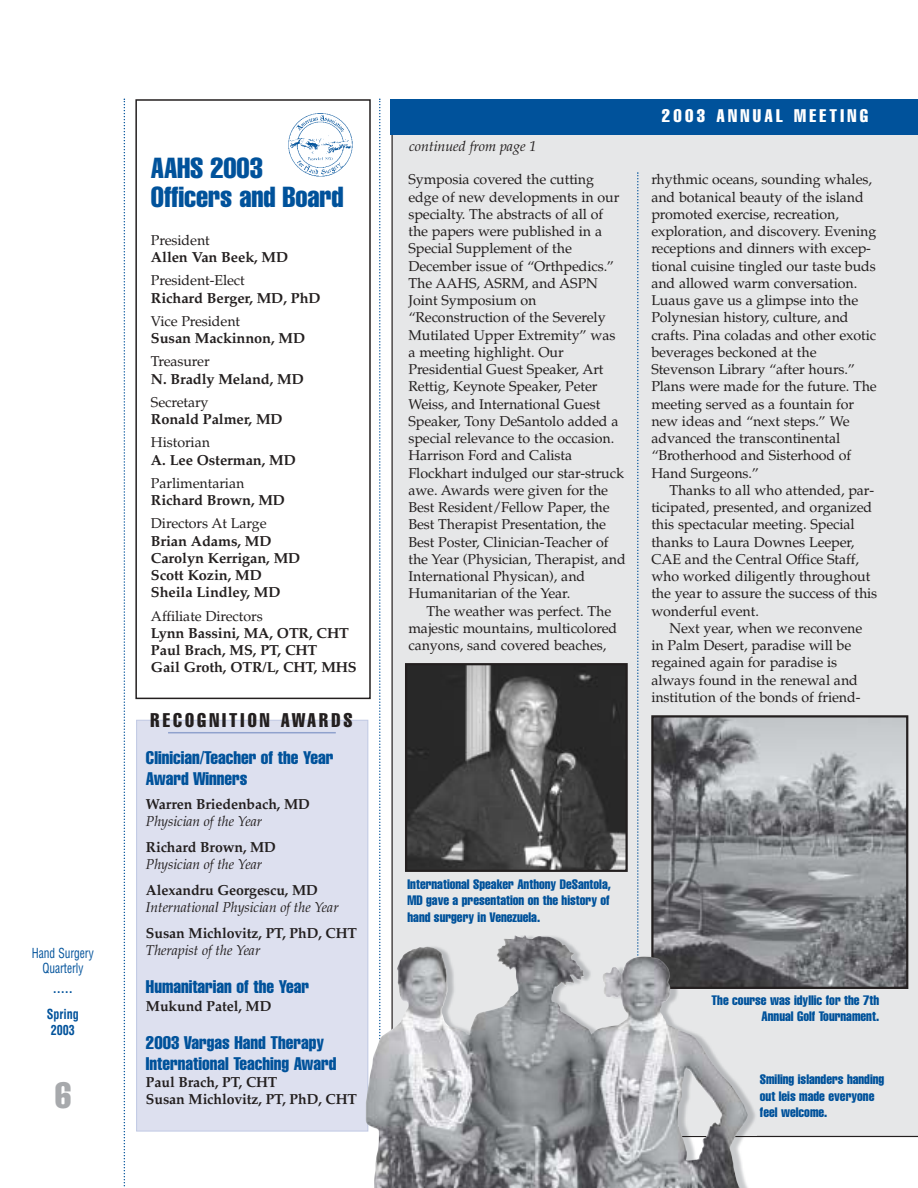
<style>
.page{position:relative;width:918px;height:1188px;background:#fff}
.page>*{position:absolute;margin:0;border:0;box-sizing:border-box;transform-origin:0 0}
.t1{font:extra-condensed 36px "Helvetica";color:#a7a9ac}
.t2{font:extra-condensed 28.5px/28.5px "Helvetica";letter-spacing:-.005em;color:#00529b}
.t3{font:extra-condensed 19.5px "Helvetica";letter-spacing:.16em;color:#231f1f}
.t4{font:extra-condensed 18px/21px "Helvetica";color:#00529b}
.t5{font:extra-condensed 18px "Helvetica";letter-spacing:.185em;color:#fff}
.t6{font:700 14.55px/17.2px "Palatino";letter-spacing:-.005em;color:#231f1f}
.t7{font:14.25px/17.2px "Palatino";letter-spacing:-.005em;color:#231f1f}
.t8{font:italic 14.25px "Palatino";letter-spacing:-.005em;color:#231f1f}
.t9{font:extra-condensed 13.5px/16.5px "Helvetica";color:#00529b;text-align:right}
.t10{font:condensed 13.5px/15px "Helvetica";letter-spacing:-.005em;color:#00529b;text-align:center;scale:.85 1}
.t11{font:700 condensed 13.5px/26px "Helvetica";letter-spacing:-.005em;color:#00529b;text-align:center;scale:.9 1}
</style>
<div class="page">
<div style="left:391px;top:135px;width:527px;height:1002px;background:#e6e7e8"></div>
<div style="left:393px;top:929px;width:363px;height:207px;background:#e6e7e8"></div>
<div style="left:137px;top:720px;width:231px;height:411px;background:#dde0ef"></div>
<div style="left:136px;top:720px;width:232px;height:411px;border:1px solid #c1cae4"></div>
<svg style="left:124px;top:99px;width:1px;height:1088px"></svg>
<svg style="left:379px;top:99px;width:2px;height:836px"></svg>
<svg style="left:637px;top:172px;width:2px;height:763px;background:#adc2d4"></svg>
<div style="left:135px;top:99px;width:236px;height:600px;border:2px solid #231f1f"></div>
<img style="left:288px;top:113px;width:65px;height:64px">
<div style="left:390px;top:100px;width:528px;height:35px;background:#00529b"></div>
<img style="left:408px;top:666px;width:217px;height:203px">
<div style="left:405px;top:663px;width:223px;height:209px;border:2px solid #231f1f"></div>
<img style="left:654px;top:718px;width:251px;height:268px">
<div style="left:651px;top:715px;width:257px;height:274px;border:2px solid #231f1f"></div>
<img style="left:366px;top:935px;width:382px;height:253px">
<hr style="left:168px;top:732px;width:168px;height:1px;background:#90a2cd">
<p class="t10" style="left:32px;top:946px;width:74px">Hand Surgery<br>Quarterly</p>
<p class="t11" style="left:47px;top:976px;width:37px">.....<br>Spring</p>
<p class="t11" style="left:51px;top:1018px;width:28px">2003</p>
<h1 class="t1" style="left:55px;top:1082px;width:18px">6</h1>
<h2 class="t2" style="left:151px;top:156px;width:194px">AAHS 2003<br>Officers and Board</h2>
<p class="t7" style="left:151px;top:233px;width:60px">President</p>
<p class="t6" style="left:151px;top:250px;width:139px">Allen Van Beek, MD</p>
<p class="t7" style="left:151px;top:274px;width:95px">President-Elect</p>
<p class="t6" style="left:151px;top:291px;width:171px">Richard Berger, MD, PhD</p>
<p class="t7" style="left:151px;top:314px;width:91px">Vice President</p>
<p class="t6" style="left:151px;top:331px;width:156px">Susan Mackinnon, MD</p>
<p class="t7" style="left:151px;top:355px;width:60px">Treasurer</p>
<p class="t6" style="left:151px;top:372px;width:154px">N. Bradly Meland, MD</p>
<p class="t7" style="left:151px;top:395px;width:59px">Secretary</p>
<p class="t6" style="left:151px;top:412px;width:133px">Ronald Palmer, MD</p>
<p class="t7" style="left:151px;top:436px;width:61px">Historian</p>
<p class="t6" style="left:151px;top:453px;width:146px">A. Lee Osterman, MD</p>
<p class="t7" style="left:151px;top:476px;width:95px">Parlimentarian</p>
<p class="t6" style="left:151px;top:493px;width:136px">Richard Brown, MD</p>
<p class="t7" style="left:151px;top:517px;width:117px">Directors At Large</p>
<p class="t6" style="left:151px;top:534px;width:151px">Brian Adams, MD<br>Carolyn Kerrigan, MD<br>Scott Kozin, MD<br>Sheila Lindley, MD</p>
<p class="t7" style="left:151px;top:609px;width:113px">Affiliate Directors</p>
<p class="t6" style="left:151px;top:626px;width:207px">Lynn Bassini, MA, OTR, CHT<br>Paul Brach, MS, PT, CHT<br>Gail Groth, OTR/L, CHT, MHS</p>
<h3 class="t3" style="left:151px;top:713px;width:203px">RECOGNITION AWARDS</h3>
<p class="t4" style="left:146px;top:748px;width:189px">Clinician/Teacher of the Year<br>Award Winners</p>
<p class="t6" style="left:146px;top:797px;width:165px">Warren Briedenbach, MD</p>
<p class="t8" style="left:146px;top:815px;width:118px">Physician of the Year</p>
<p class="t6" style="left:146px;top:840px;width:132px">Richard Brown, MD</p>
<p class="t8" style="left:146px;top:858px;width:118px">Physician of the Year</p>
<p class="t6" style="left:146px;top:883px;width:173px">Alexandru Georgescu, MD</p>
<p class="t8" style="left:146px;top:902px;width:194px">International Physician of the Year</p>
<p class="t6" style="left:146px;top:926px;width:212px">Susan Michlovitz, PT, PhD, CHT</p>
<p class="t8" style="left:146px;top:945px;width:116px">Therapist of the Year</p>
<p class="t4" style="left:146px;top:978px;width:165px">Humanitarian of the Year</p>
<p class="t6" style="left:146px;top:999px;width:127px">Mukund Patel, MD</p>
<p class="t4" style="left:146px;top:1033px;width:192px">2003 Vargas Hand Therapy<br>International Teaching Award</p>
<p class="t6" style="left:146px;top:1075px;width:133px">Paul Brach, PT, CHT</p>
<p class="t6" style="left:146px;top:1093px;width:212px">Susan Michlovitz, PT, PhD, CHT</p>
<p class="t8" style="left:409px;top:141px;width:129px">continued from page 1</p>
<p class="t7" style="left:408px;top:173px;width:219px">Symposia covered the cutting edge of new developments in our specialty. The abstracts of all of the papers were published in a<br>Special Supplement of the<br>December issue of “Orthpedics.”<br>The AAHS, ASRM, and ASPN<br>Joint Symposium on “Reconstruction of the Severely<br>Mutilated Upper Extremity” was a meeting highlight. Our<br>Presidential Guest Speaker, Art<br>Rettig, Keynote Speaker, Peter<br>Weiss, and International Guest<br>Speaker, Tony DeSantolo added a special relevance to the occasion.<br>Harrison Ford and Calista<br>Flockhart indulged our star-struck awe. Awards were given for the<br>Best Resident/Fellow Paper, the<br>Best Therapist Presentation, the<br>Best Poster, Clinician-Teacher of the Year (Physician, Therapist, and<br>International Physican), and<br>Humanitarian of the Year.</p>
<p class="t7" style="left:408px;top:604px;width:210px;text-indent:18px">The weather was perfect. The majestic mountains, multicolored canyons, sand covered beaches,</p>
<p class="t5" style="left:662px;top:109px;width:208px">2003 ANNUAL MEETING</p>
<p class="t7" style="left:651px;top:173px;width:227px">rhythmic oceans, sounding whales, and botanical beauty of the island promoted exercise, recreation, exploration, and discovery. Evening receptions and dinners with excep&shy;tional cuisine tingled our taste buds and allowed warm conversation.<br>Luaus gave us a glimpse into the<br>Polynesian history, culture, and crafts. Pina coladas and other exotic beverages beckoned at the<br>Stevenson Library “after hours.”<br>Plans were made for the future. The meeting served as a fountain for new ideas and “next steps.” We advanced the transcontinental “Brotherhood and Sisterhood of<br>Hand Surgeons.”</p>
<p class="t7" style="left:651px;top:483px;width:228px;text-indent:18px">Thanks to all who attended, par&shy;ticipated, presented, and organized this spectacular meeting. Special thanks to Laura Downes Leeper,<br>CAE and the Central Office Staff, who worked diligently throughout the year to assure the success of this wonderful event.</p>
<p class="t7" style="left:651px;top:621px;width:212px;text-indent:18px">Next year, when we reconvene in Palm Desert, paradise will be regained again for paradise is always found in the renewal and institution of the bonds of friend-</p>
<p class="t9" style="left:408px;top:877px;width:205px;text-align:justify">International Speaker Anthony DeSantola, MD gave a presentation on the history of hand surgery in Venezuela.</p>
<p class="t9" style="left:712px;top:992px;width:169px">The course was idyllic for the 7th<br>Annual Golf Tournament.</p>
<p class="t9" style="left:760px;top:1072px;width:126px;text-align:left">Smiling islanders handing out leis made everyone feel welcome.</p>
</div>
